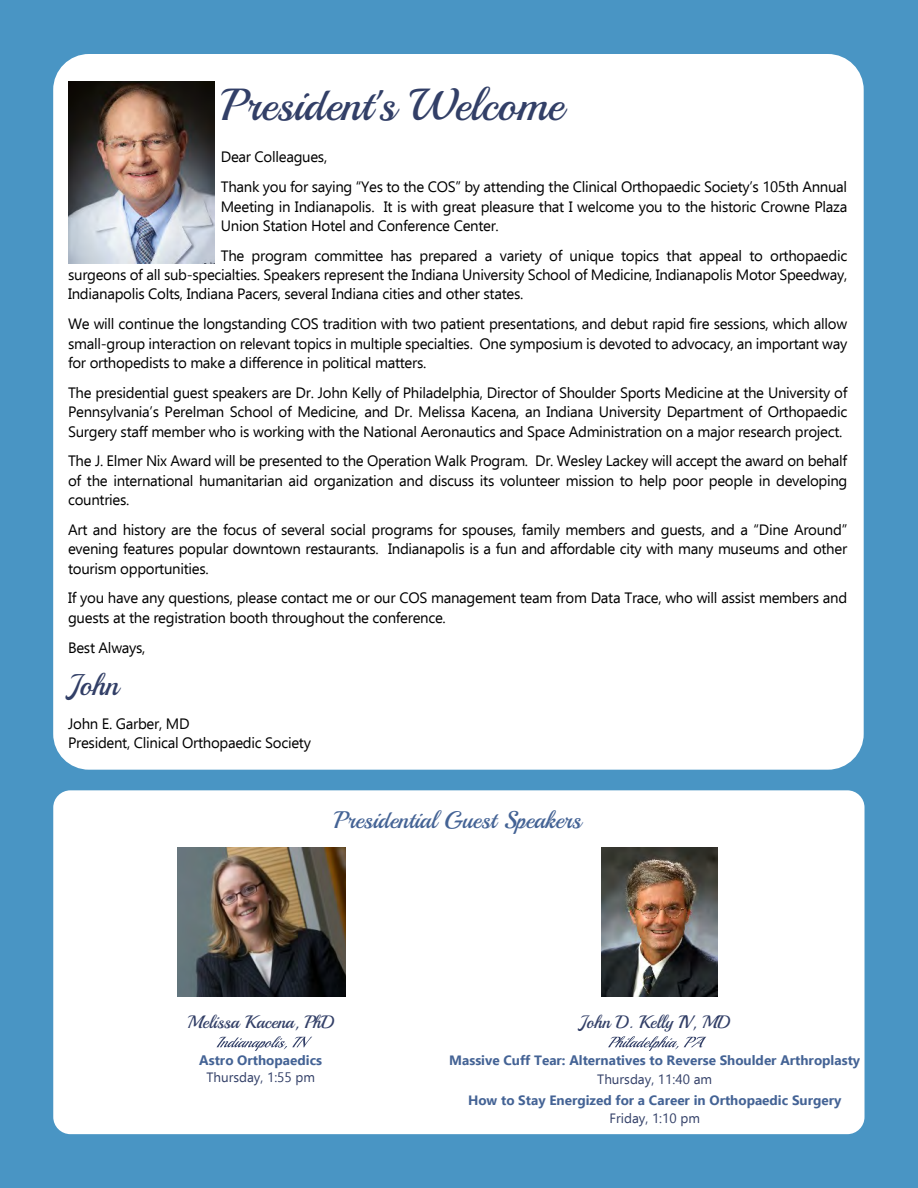
<style>
.page{position:relative;width:918px;height:1188px;background:#4995c4}
.page>*{position:absolute;margin:0;border:0;box-sizing:border-box;transform-origin:0 0}
.t1{font:45px "Playball";color:#323f67}
.t2{font:30px "Playball";color:#323f67}
.t3{font:24px "Playball";color:#446395}
.t4{font:18px "Playball";color:#323f67}
.t5{font:15px/19.4px "Ebrima";letter-spacing:-.02em;color:#000;text-align:justify}
.t6{font:700 13.5px "Ebrima";color:#446395}
.t7{font:13.5px "Ebrima";color:#323f67}
</style>
<div class="page">
<div style="left:53px;top:54px;width:811px;height:716px;background:#fff;border-radius:36px"></div>
<div style="left:53px;top:790px;width:812px;height:344px;background:#fff;border-radius:17px"></div>
<svg style="left:217px;top:1036px;width:95px;height:15px"></svg>
<svg style="left:608px;top:1036px;width:98px;height:15px"></svg>
<img style="left:68px;top:81px;width:146px;height:182px">
<img style="left:177px;top:848px;width:169px;height:149px">
<img style="left:602px;top:848px;width:116px;height:148px">
<h1 class="t1" style="left:221px;top:78px;width:344px">President's Welcome</h1>
<p class="t5" style="left:221px;top:144px;width:628px;line-height:29.8px">Dear Colleagues,<br>Thank you for saying “Yes to the COS” by attending the Clinical Orthopaedic Society’s 105th Annual</p>
<p class="t5" style="left:221px;top:198px;width:628px">Meeting in Indianapolis. It is with great pleasure that I welcome you to the historic Crowne Plaza<br>Union Station Hotel and Conference Center.</p>
<p class="t5" style="left:68px;top:247px;width:781px;text-indent:153px">The program committee has prepared a variety of unique topics that appeal to orthopaedic surgeons of all sub-specialties. Speakers represent the Indiana University School of Medicine, Indianapolis Motor Speedway, Indianapolis Colts, Indiana Pacers, several Indiana cities and other states.</p>
<p class="t5" style="left:68px;top:316px;width:781px">We will continue the longstanding COS tradition with two patient presentations, and debut rapid fire sessions, which allow small-group interaction on relevant topics in multiple specialties. One symposium is devoted to advocacy, an important way for orthopedists to make a difference in political matters.</p>
<p class="t5" style="left:68px;top:384px;width:781px">The presidential guest speakers are Dr. John Kelly of Philadelphia, Director of Shoulder Sports Medicine at the University of Pennsylvania’s Perelman School of Medicine, and Dr. Melissa Kacena, an Indiana University Department of Orthopaedic Surgery staff member who is working with the National Aeronautics and Space Administration on a major research project.</p>
<p class="t5" style="left:68px;top:453px;width:781px">The J. Elmer Nix Award will be presented to the Operation Walk Program. Dr. Wesley Lackey will accept the award on behalf of the international humanitarian aid organization and discuss its volunteer mission to help poor people in developing countries.</p>
<p class="t5" style="left:68px;top:521px;width:781px">Art and history are the focus of several social programs for spouses, family members and guests, and a “Dine Around” evening features popular downtown restaurants. Indianapolis is a fun and affordable city with many museums and other tourism opportunities.</p>
<p class="t5" style="left:68px;top:590px;width:781px">If you have any questions, please contact me or our COS management team from Data Trace, who will assist members and guests at the registration booth throughout the conference.</p>
<p class="t5" style="left:68px;top:639px;width:79px">Best Always,</p>
<h2 class="t2" style="left:68px;top:666px;width:52px">John</h2>
<p class="t5" style="left:68px;top:715px;width:244px">John E. Garber, MD<br>President, Clinical Orthopaedic Society</p>
<h3 class="t3" style="left:334px;top:805px;width:249px">Presidential Guest Speakers</h3>
<p class="t4" style="left:187px;top:1011px;width:148px">Melissa Kacena, PhD</p>
<p class="t6" style="left:199px;top:1055px;width:124px">Astro Orthopaedics</p>
<p class="t7" style="left:206px;top:1072px;width:110px">Thursday, 1:55 pm</p>
<p class="t4" style="left:579px;top:1011px;width:152px">John D. Kelly IV, MD</p>
<p class="t6" style="left:449px;top:1055px;width:413px">Massive Cuff Tear: Alternatives to Reverse Shoulder Arthroplasty</p>
<p class="t7" style="left:597px;top:1074px;width:116px">Thursday, 11:40 am</p>
<p class="t6" style="left:468px;top:1095px;width:375px">How to Stay Energized for a Career in Orthopaedic Surgery</p>
<p class="t7" style="left:609px;top:1113px;width:92px">Friday, 1:10 pm</p>
</div>
